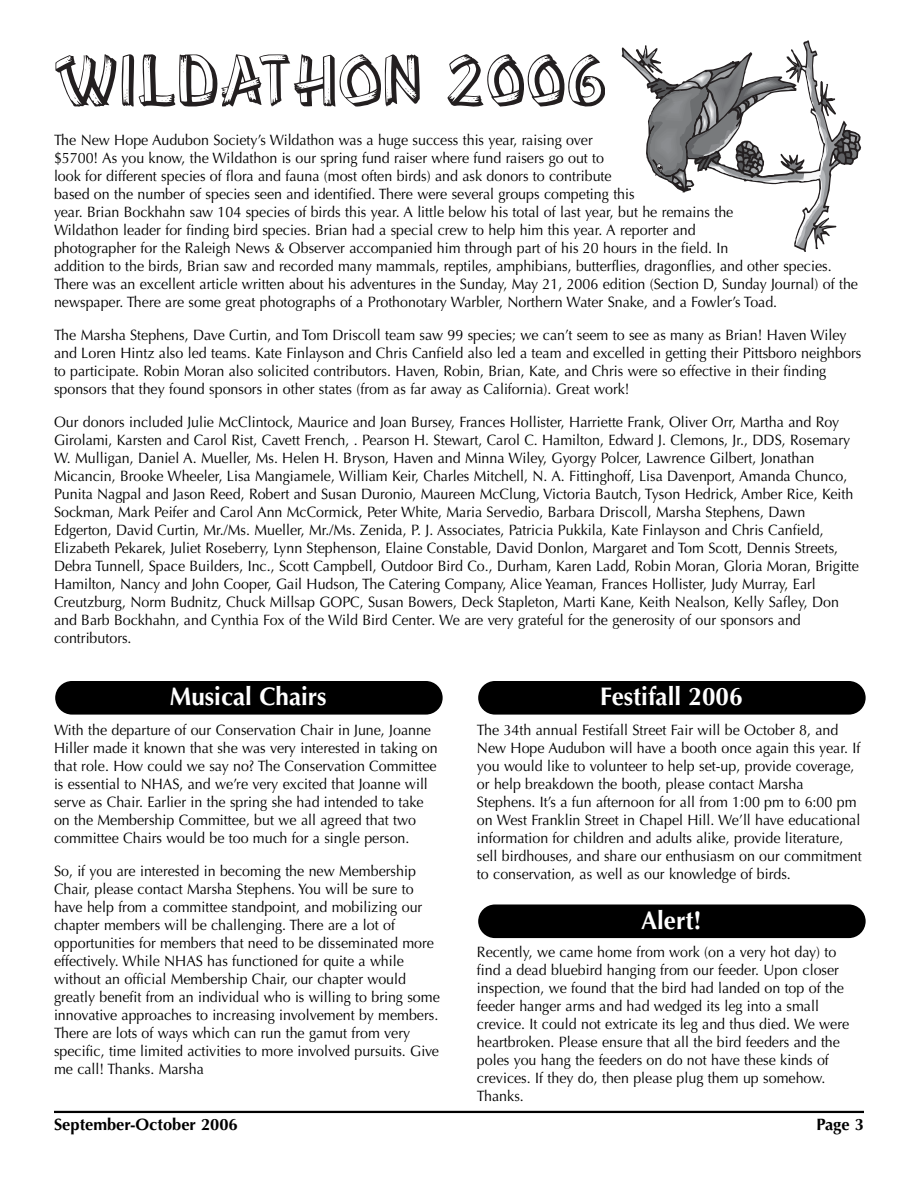
<style>
.page{position:relative;width:918px;height:1188px;background:#fff}
.page>*{position:absolute;margin:0;border:0;box-sizing:border-box;transform-origin:0 0}
.t1{font:700 25.5px "Optima";color:#fff;scale:.95 1}
.t2{font:700 16.5px "Optima";color:#000}
.t3{font:15px/18px "Optima";color:#000;scale:.95 1}
</style>
<div class="page">
<hr style="left:54px;top:1111px;width:810px;height:2px;background:#000">
<div style="left:55px;top:681px;width:388px;height:34px;background:#000;border-radius:17px"></div>
<div style="left:478px;top:681px;width:388px;height:34px;background:#000;border-radius:17px"></div>
<div style="left:478px;top:905px;width:388px;height:33px;background:#000;border-radius:17px"></div>
<svg style="left:624px;top:43px;width:235px;height:206px"></svg>
<svg style="left:55px;top:54px;width:365px;height:53px"></svg>
<svg style="left:447px;top:54px;width:158px;height:53px"></svg>
<p class="t3" style="left:54px;top:132px;width:848px">The New Hope Audubon Society’s Wildathon was a huge success this year, raising over<br>$5700! As you know, the Wildathon is our spring fund raiser where fund raisers go out to<br>look for different species of flora and fauna (most often birds) and ask donors to contribute<br>based on the number of species seen and identified. There were several groups competing this<br>year. Brian Bockhahn saw 104 species of birds this year. A little below his total of last year, but he remains the<br>Wildathon leader for finding bird species. Brian had a special crew to help him this year. A reporter and<br>photographer for the Raleigh News &amp; Observer accompanied him through part of his 20 hours in the field. In<br>addition to the birds, Brian saw and recorded many mammals, reptiles, amphibians, butterflies, dragonflies, and other species.<br>There was an excellent article written about his adventures in the Sunday, May 21, 2006 edition (Section D, Sunday Journal) of the newspaper. There are some great photographs of a Prothonotary Warbler, Northern Water Snake, and a Fowler’s Toad.</p>
<p class="t3" style="left:54px;top:327px;width:851px">The Marsha Stephens, Dave Curtin, and Tom Driscoll team saw 99 species; we can’t seem to see as many as Brian! Haven Wiley and Loren Hintz also led teams. Kate Finlayson and Chris Canfield also led a team and excelled in getting their Pittsboro neighbors to participate. Robin Moran also solicited contributors. Haven, Robin, Brian, Kate, and Chris were so effective in their finding sponsors that they found sponsors in other states (from as far away as California). Great work!</p>
<p class="t3" style="left:54px;top:414px;width:849px">Our donors included Julie McClintock, Maurice and Joan Bursey, Frances Hollister, Harriette Frank, Oliver Orr, Martha and Roy Girolami, Karsten and Carol Rist, Cavett French, . Pearson H. Stewart, Carol C. Hamilton, Edward J. Clemons, Jr., DDS, Rosemary W. Mulligan, Daniel A. Mueller, Ms. Helen H. Bryson, Haven and Minna Wiley, Gyorgy Polcer, Lawrence Gilbert, Jonathan Micancin, Brooke Wheeler, Lisa Mangiamele, William Keir, Charles Mitchell, N. A. Fittinghoff, Lisa Davenport, Amanda Chunco, Punita Nagpal and Jason Reed, Robert and Susan Duronio, Maureen McClung, Victoria Bautch, Tyson Hedrick, Amber Rice, Keith Sockman, Mark Peifer and Carol Ann McCormick, Peter White, Maria Servedio, Barbara Driscoll, Marsha Stephens, Dawn Edgerton, David Curtin, Mr./Ms. Mueller, Mr./Ms. Zenida, P. J. Associates, Patricia Pukkila, Kate Finlayson and Chris Canfield, Elizabeth Pekarek, Juliet Roseberry, Lynn Stephenson, Elaine Constable, David Donlon, Margaret and Tom Scott, Dennis Streets, Debra Tunnell, Space Builders, Inc., Scott Campbell, Outdoor Bird Co., Durham, Karen Ladd, Robin Moran, Gloria Moran, Brigitte Hamilton, Nancy and John Cooper, Gail Hudson, The Catering Company, Alice Yeaman, Frances Hollister, Judy Murray, Earl Creutzburg, Norm Budnitz, Chuck Millsap GOPC, Susan Bowers, Deck Stapleton, Marti Kane, Keith Nealson, Kelly Safley, Don and Barb Bockhahn, and Cynthia Fox of the Wild Bird Center. We are very grateful for the generosity of our sponsors and contributors.</p>
<h1 class="t1" style="left:170px;top:686px;width:167px">Musical Chairs</h1>
<h1 class="t1" style="left:600px;top:686px;width:151px">Festifall 2006</h1>
<p class="t3" style="left:54px;top:722px;width:406px">With the departure of our Conservation Chair in June, Joanne Hiller made it known that she was very interested in taking on that role. How could we say no? The Conservation Committee is essential to NHAS, and we’re very excited that Joanne will serve as Chair. Earlier in the spring she had intended to take on the Membership Committee, but we all agreed that two committee Chairs would be too much for a single person.</p>
<p class="t3" style="left:54px;top:863px;width:408px">So, if you are interested in becoming the new Membership Chair, please contact Marsha Stephens. You will be sure to have help from a committee standpoint, and mobilizing our chapter members will be challenging. There are a lot of opportunities for members that need to be disseminated more effectively. While NHAS has functioned for quite a while without an official Membership Chair, our chapter would greatly benefit from an individual who is willing to bring some innovative approaches to increasing involvement by members.<br>There are lots of ways which can run the gamut from very specific, time limited activities to more involved pursuits. Give me call! Thanks. Marsha</p>
<p class="t3" style="left:477px;top:722px;width:407px">The 34th annual Festifall Street Fair will be October 8, and New Hope Audubon will have a booth once again this year. If you would like to volunteer to help set-up, provide coverage, or help breakdown the booth, please contact Marsha Stephens. It’s a fun afternoon for all from 1:00 pm to 6:00 pm on West Franklin Street in Chapel Hill. We’ll have educational information for children and adults alike, provide literature, sell birdhouses, and share our enthusiasm on our commitment to conservation, as well as our knowledge of birds.</p>
<h1 class="t1" style="left:641px;top:909px;width:65px">Alert!</h1>
<p class="t3" style="left:477px;top:944px;width:393px">Recently, we came home from work (on a very hot day) to find a dead bluebird hanging from our feeder. Upon closer inspection, we found that the bird had landed on top of the feeder hanger arms and had wedged its leg into a small crevice. It could not extricate its leg and thus died. We were heartbroken. Please ensure that all the bird feeders and the poles you hang the feeders on do not have these kinds of crevices. If they do, then please plug them up somehow.<br>Thanks.</p>
<p class="t2" style="left:54px;top:1117px;width:185px">September-October 2006</p>
<p class="t2" style="left:817px;top:1117px;width:49px">Page 3</p>
</div>
